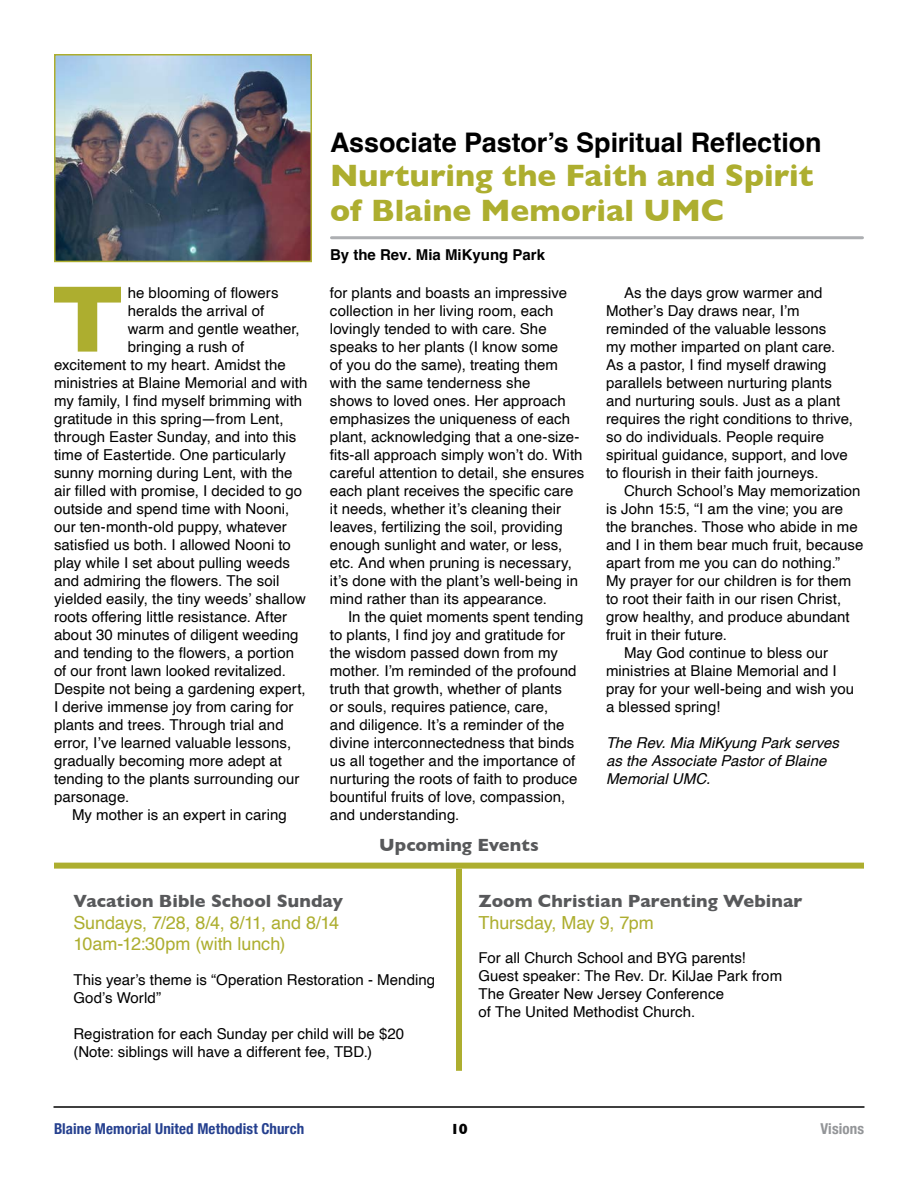
<style>
.page{position:relative;width:918px;height:1188px;background:#fff}
.page>*{position:absolute;margin:0;border:0;box-sizing:border-box;transform-origin:0 0}
.t1{font:700 31.5px/34.5px "Gill Sans";color:#adae2f}
.t2{font:700 27px "Helvetica";letter-spacing:-.005em;color:#000}
.t3{font:18px/21.6px "Helvetica";letter-spacing:-.005em;color:#adae2f}
.t4{font:700 18px "Gill Sans";letter-spacing:.005em;color:#58595b}
.t5{font:15px/18px "Helvetica";letter-spacing:.005em;color:#000}
.t6{font:italic 15px/18px "Helvetica";color:#000}
.t7{font:700 condensed 15px "Helvetica Neue";letter-spacing:.005em;color:#25408f}
.t8{font:700 15px "Helvetica";color:#000}
.t9{font:700 condensed 15px "Helvetica Neue";letter-spacing:.005em;color:#939598}
.t10{font:700 15px "Gill Sans";color:#000}
</style>
<div class="page">
<hr style="left:54px;top:1106px;width:810px;height:2px;background:#000">
<hr style="left:332px;top:236px;width:530px;height:3px;background:#adafb2">
<div style="left:54px;top:863px;width:405px;height:6px;background:#adae2f"></div>
<div style="left:459px;top:863px;width:405px;height:6px;background:#adae2f"></div>
<div style="left:456px;top:869px;width:6px;height:202px;background:#adae2f"></div>
<svg style="left:54px;top:287px;width:67px;height:65px"></svg>
<img style="left:57px;top:57px;width:252px;height:202px">
<div style="left:54px;top:54px;width:258px;height:208px;border:2px solid #adae2f"></div>
<h2 class="t2" style="left:330px;top:126px;width:493px">Associate Pastor’s Spiritual Reflection</h2>
<h1 class="t1" style="left:330px;top:158px;width:485px">Nurturing the Faith and Spirit of Blaine Memorial UMC</h1>
<p class="t5" style="left:128px;top:284px;width:152px">he blooming of flowers</p>
<p class="t5" style="left:128px;top:302px;width:138px">heralds the arrival of</p>
<p class="t5" style="left:128px;top:320px;width:173px">warm and gentle weather,</p>
<p class="t5" style="left:128px;top:338px;width:118px">bringing a rush of</p>
<p class="t5" style="left:54px;top:356px;width:233px">excitement to my heart. Amidst the</p>
<p class="t5" style="left:54px;top:374px;width:255px">ministries at Blaine Memorial and with</p>
<p class="t5" style="left:54px;top:392px;width:250px">my family, I find myself brimming with</p>
<p class="t5" style="left:54px;top:410px;width:231px">gratitude in this spring—from Lent,</p>
<p class="t5" style="left:54px;top:428px;width:244px">through Easter Sunday, and into this</p>
<p class="t5" style="left:54px;top:446px;width:234px">time of Eastertide. One particularly</p>
<p class="t5" style="left:54px;top:464px;width:240px">sunny morning during Lent, with the</p>
<p class="t5" style="left:54px;top:482px;width:250px">air filled with promise, I decided to go</p>
<p class="t5" style="left:54px;top:500px;width:237px">outside and spend time with Nooni,</p>
<p class="t5" style="left:54px;top:518px;width:234px">our ten-month-old puppy, whatever</p>
<p class="t5" style="left:54px;top:536px;width:239px">satisfied us both. I allowed Nooni to</p>
<p class="t5" style="left:54px;top:554px;width:237px">play while I set about pulling weeds</p>
<p class="t5" style="left:54px;top:572px;width:227px">and admiring the flowers. The soil</p>
<p class="t5" style="left:54px;top:590px;width:253px">yielded easily, the tiny weeds’ shallow</p>
<p class="t5" style="left:54px;top:608px;width:235px">roots offering little resistance. After</p>
<p class="t5" style="left:54px;top:626px;width:246px">about 30 minutes of diligent weeding</p>
<p class="t5" style="left:54px;top:644px;width:242px">and tending to the flowers, a portion</p>
<p class="t5" style="left:54px;top:662px;width:234px">of our front lawn looked revitalized.</p>
<p class="t5" style="left:54px;top:680px;width:253px">Despite not being a gardening expert,</p>
<p class="t5" style="left:54px;top:698px;width:241px">I derive immense joy from caring for</p>
<p class="t5" style="left:54px;top:716px;width:231px">plants and trees. Through trial and</p>
<p class="t5" style="left:54px;top:734px;width:239px">error, I’ve learned valuable lessons,</p>
<p class="t5" style="left:54px;top:752px;width:229px">gradually becoming more adept at</p>
<p class="t5" style="left:54px;top:770px;width:247px">tending to the plants surrounding our</p>
<p class="t5" style="left:54px;top:788px;width:77px">parsonage.</p>
<p class="t5" style="left:72px;top:806px;width:216px">My mother is an expert in caring</p>
<p class="t8" style="left:330px;top:245px;width:217px">By the Rev. Mia MiKyung Park</p>
<p class="t5" style="left:330px;top:284px;width:256px">for plants and boasts an impressive collection in her living room, each lovingly tended to with care. She speaks to her plants (I know some<br>of you do the same), treating them with the same tenderness she<br>shows to loved ones. Her approach emphasizes the uniqueness of each plant, acknowledging that a one-size&shy;fits-all approach simply won’t do. With careful attention to detail, she ensures each plant receives the specific care it needs, whether it’s cleaning their leaves, fertilizing the soil, providing enough sunlight and water, or less, etc. And when pruning is necessary, it’s done with the plant’s well-being in mind rather than its appearance.</p>
<p class="t5" style="left:330px;top:608px;width:255px;text-indent:18px">In the quiet moments spent tending to plants, I find joy and gratitude for the wisdom passed down from my mother. I’m reminded of the profound truth that growth, whether of plants<br>or souls, requires patience, care,<br>and diligence. It’s a reminder of the divine interconnectedness that binds us all together and the importance of nurturing the roots of faith to produce bountiful fruits of love, compassion, and understanding.</p>
<p class="t4" style="left:379px;top:831px;width:161px">Upcoming Events</p>
<p class="t5" style="left:606px;top:284px;width:249px;text-indent:18px">As the days grow warmer and Mother’s Day draws near, I’m reminded of the valuable lessons<br>my mother imparted on plant care.<br>As a pastor, I find myself drawing parallels between nurturing plants and nurturing souls. Just as a plant requires the right conditions to thrive, so do individuals. People require spiritual guidance, support, and love to flourish in their faith journeys.</p>
<p class="t5" style="left:624px;top:482px;width:238px">Church School’s May memorization</p>
<p class="t5" style="left:606px;top:500px;width:239px">is John 15:5, “I am the vine; you are</p>
<p class="t5" style="left:606px;top:518px;width:253px">the branches. Those who abide in me</p>
<p class="t5" style="left:606px;top:536px;width:259px">and I in them bear much fruit, because</p>
<p class="t5" style="left:606px;top:554px;width:236px">apart from me you can do nothing.”</p>
<p class="t5" style="left:606px;top:572px;width:247px">My prayer for our children is for them</p>
<p class="t5" style="left:606px;top:590px;width:237px">to root their faith in our risen Christ,</p>
<p class="t5" style="left:606px;top:608px;width:245px">grow healthy, and produce abundant</p>
<p class="t5" style="left:606px;top:626px;width:123px">fruit in their future.</p>
<p class="t5" style="left:624px;top:644px;width:206px">May God continue to bless our</p>
<p class="t5" style="left:606px;top:662px;width:232px">ministries at Blaine Memorial and I</p>
<p class="t5" style="left:606px;top:680px;width:250px">pray for your well-being and wish you</p>
<p class="t5" style="left:606px;top:698px;width:116px">a blessed spring!</p>
<p class="t6" style="left:606px;top:734px;width:235px">The Rev. Mia MiKyung Park serves as the Associate Pastor of Blaine<br>Memorial UMC.</p>
<p class="t4" style="left:73px;top:887px;width:271px">Vacation Bible School Sunday</p>
<p class="t3" style="left:73px;top:912px;width:267px">Sundays, 7/28, 8/4, 8/11, and 8/14<br>10am-12:30pm (with lunch)</p>
<p class="t5" style="left:74px;top:971px;width:363px">This year’s theme is “Operation Restoration - Mending<br>God’s World”</p>
<p class="t5" style="left:74px;top:1025px;width:332px">Registration for each Sunday per child will be $20 (Note: siblings will have a different fee, TBD.)</p>
<p class="t4" style="left:478px;top:887px;width:325px">Zoom Christian Parenting Webinar</p>
<p class="t3" style="left:478px;top:912px;width:177px">Thursday, May 9, 7pm</p>
<p class="t5" style="left:478px;top:949px;width:305px">For all Church School and BYG parents!<br>Guest speaker: The Rev. Dr. KilJae Park from The Greater New Jersey Conference<br>of The United Methodist Church.</p>
<p class="t7" style="left:54px;top:1116px;width:252px">Blaine Memorial United Methodist Church</p>
<p class="t10" style="left:450px;top:1117px;width:19px">10</p>
<p class="t9" style="left:820px;top:1116px;width:45px">Visions</p>
</div>
